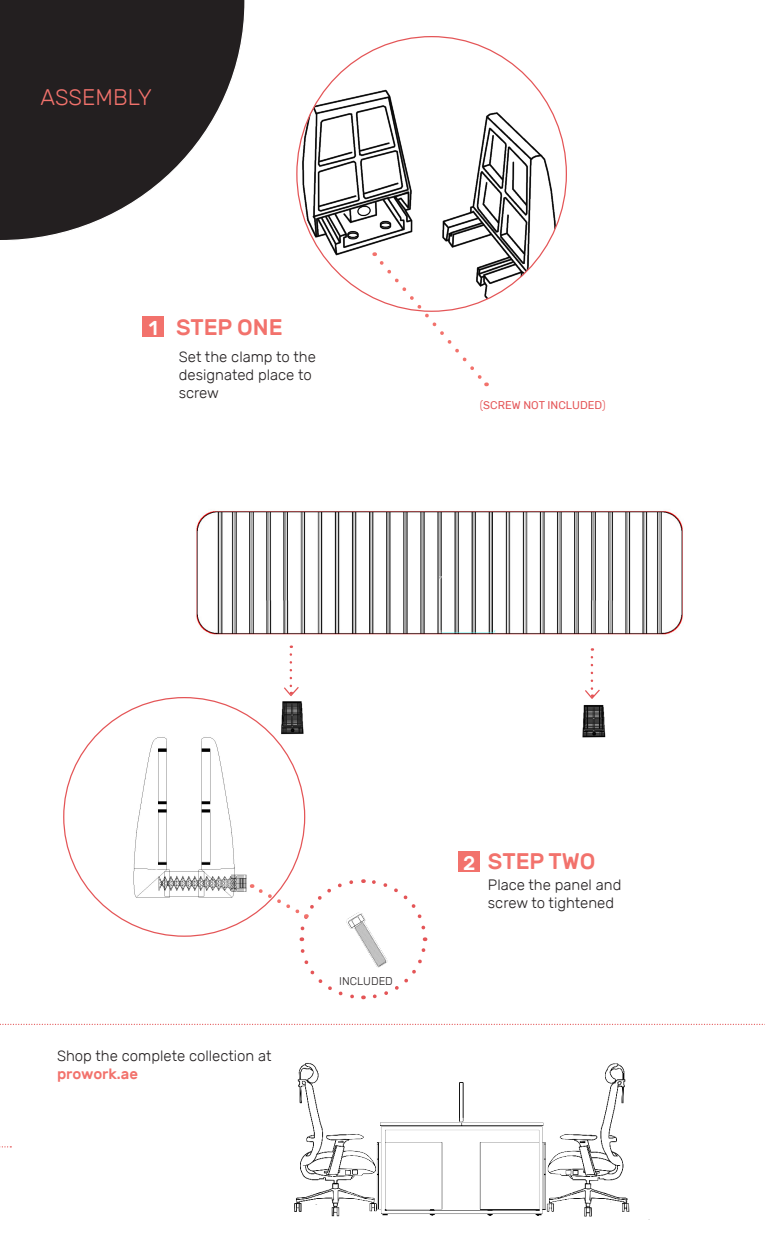
<style>
.page{position:relative;width:765px;height:1260px;background:#fff}
.page>*{position:absolute;margin:0;border:0;box-sizing:border-box;transform-origin:0 0}
.t1{font:500 22.5px "Rubik";color:#f2726c}
.t2{font:300 22.5px "Rubik";color:#f2726c}
.t3{font:500 20px "Rubik";color:#fff}
.t4{font:300 15px/18px "Rubik";color:#231f20}
.t5{font:500 15px "Rubik";color:#f2726c}
.t6{font:11.25px "Rubik";color:#e45557}
.t7{font:300 11.25px "Rubik";color:#221e1f}
.s1{font-weight:300}
</style>
<div class="page">
<svg style="left:0;top:0;width:245px;height:240px"></svg>
<svg style="left:0;top:1146px;width:11px;height:2px"></svg>
<img style="left:196px;top:511px;width:487px;height:124px">
<svg style="left:289px;top:654px;width:3px;height:26px"></svg>
<svg style="left:590px;top:657px;width:4px;height:31px"></svg>
<div style="left:458px;top:851px;width:22px;height:20px;background:#f2726c"></div>
<div style="left:142px;top:317px;width:23px;height:20px;background:#f2726c"></div>
<svg style="left:0;top:1024px;width:765px;height:1px"></svg>
<img style="left:258px;top:684px;width:46px;height:44px">
<img style="left:582px;top:688px;width:24px;height:50px">
<img style="left:297px;top:63px;width:269px;height:237px">
<img style="left:64px;top:728px;width:241px;height:177px">
<svg style="left:374px;top:252px;width:114px;height:134px"></svg>
<svg style="left:252px;top:877px;width:176px;height:123px"></svg>
<img style="left:294px;top:1063px;width:356px;height:157px">
<p class="t2" style="left:41px;top:85px;width:113px">ASSEMBLY</p>
<p class="t3" style="left:149px;top:317px;width:11px">1</p>
<p class="t1" style="left:176px;top:314px;width:108px">STEP ONE</p>
<p class="t4" style="left:179px;top:348px;width:139px">Set the clamp to the designated place to screw</p>
<p class="t6" style="left:480px;top:399px;width:128px"><span class="s1">(</span>SCREW NOT INCLUDED<span class="s1">)</span></p>
<p class="t4" style="left:57px;top:1047px;width:216px">Shop the complete collection at</p>
<p class="t5" style="left:57px;top:1066px;width:83px">prowork.ae</p>
<p class="t7" style="left:339px;top:975px;width:55px">INCLUDED</p>
<p class="t3" style="left:463px;top:851px;width:14px">2</p>
<p class="t1" style="left:488px;top:848px;width:109px">STEP TWO</p>
<p class="t4" style="left:488px;top:875px;width:135px">Place the panel and screw to tightened</p>
</div>
